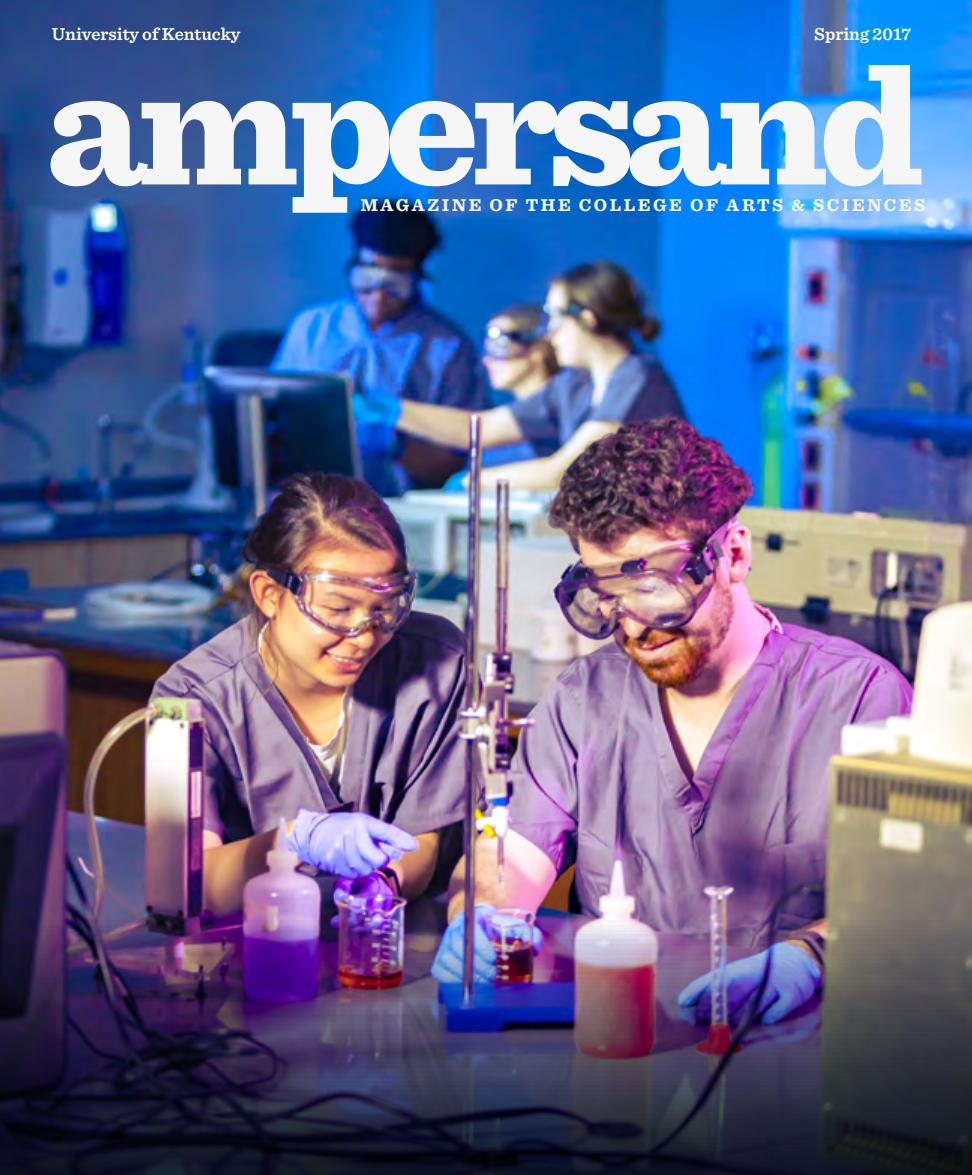
<style>
.page{position:relative;width:972px;height:1175px;background:#fff}
.page>*{position:absolute;margin:0;border:0;box-sizing:border-box;transform-origin:0 0}
.t1{font:900 172.5px "Sentinel";letter-spacing:-.05em;color:#f6f6f6}
.t2{font:700 18px "Sentinel";letter-spacing:.14em;color:#f6f6f6}
.t3{font:600 18px "Sentinel";color:#fff}
</style>
<div class="page">
<img style="left:0;top:0;width:972px;height:1174px">
<p class="t3" style="left:52px;top:21px;width:190px">University of Kentucky</p>
<p class="t3" style="left:814px;top:21px;width:99px">Spring 2017</p>
<h1 class="t1" style="left:47px;top:-11px;width:880px">ampersand</h1>
<p class="t2" style="left:361px;top:191px;width:566px">MAGAZINE OF THE COLLEGE OF ARTS &amp; SCIENCES</p>
</div>
